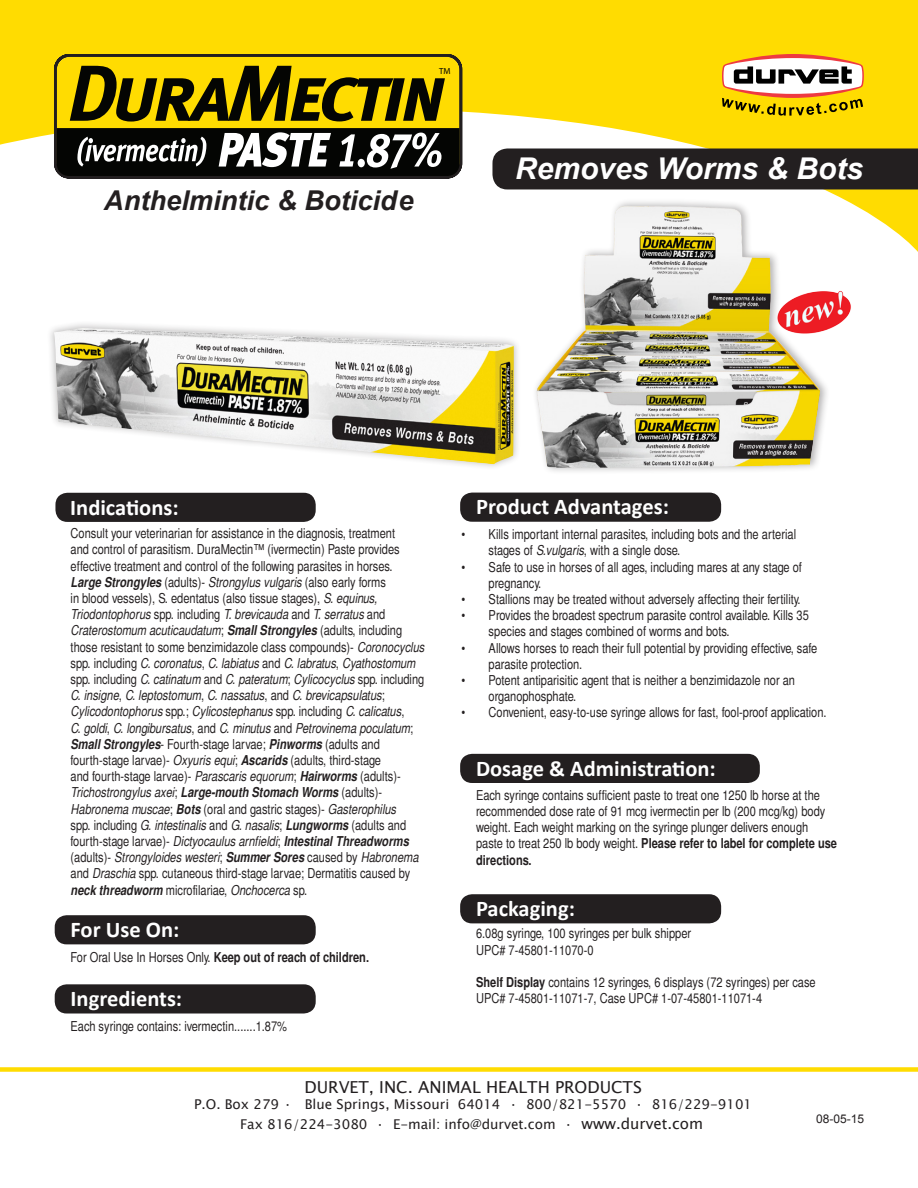
<style>
.page{position:relative;width:918px;height:1188px;background:#fff}
.page>*{position:absolute;margin:0;border:0;box-sizing:border-box;transform-origin:0 0}
.t1{font:italic 700 30px "Arial";color:#fff}
.t2{font:italic 700 27.3px "Arial";color:#231f20}
.t3{font:700 22.5px "Calibri";color:#fff}
.t4{font:16.5px "Lucida Sans Unicode";color:#231f20}
.t5{font:condensed 13.5px/16.2px "Pali Helvetica";color:#231f20}
.t6{font:italic condensed 13.5px/16.2px "Pali Helvetica";color:#231f20}
.t7{font:13.5px "Lucida Sans Unicode";color:#231f20}
.t8{font:700 condensed 13.5px "Pali Helvetica";color:#231f20}
.t9{font:12px "Arial";color:#231f20}
.t10{font:8.85px "Myriad Pro";color:#040503}
.s1{font-weight:700}
.s2{font-style:normal}
.s3{font-weight:700;font-style:italic}
.s4{font-style:italic}
.s5{font-weight:400}
.s6{font-size:15px}
</style>
<div class="page">
<svg style="left:0;top:0;width:918px;height:252px;fill:#ffdc01"></svg>
<svg style="left:722px;top:54px;width:142px;height:62px"></svg>
<div style="left:492px;top:148px;width:426px;height:41px;background:#231f20"></div>
<div style="left:0;top:1067px;width:918px;height:5px;background:#ffdc01"></div>
<div style="left:460px;top:493px;width:261px;height:29px;background:#231f20;border-radius:12px"></div>
<div style="left:460px;top:754px;width:300px;height:29px;background:#231f20;border-radius:12px"></div>
<div style="left:460px;top:894px;width:261px;height:29px;background:#231f20;border-radius:12px"></div>
<div style="left:47px;top:321px;width:474px;height:150px;background:#231f20;opacity:.32"></div>
<img style="left:54px;top:328px;width:460px;height:136px">
<div style="left:55px;top:493px;width:261px;height:29px;background:#231f20;border-radius:12px"></div>
<div style="left:55px;top:984px;width:261px;height:30px;background:#231f20;border-radius:12px"></div>
<div style="left:55px;top:915px;width:261px;height:29px;background:#231f20;border-radius:12px"></div>
<svg style="left:53px;top:53px;width:411px;height:127px"></svg>
<div style="left:57px;top:57px;width:402px;height:119px;background:#ffdc01;border-radius:13px"></div>
<div style="left:55px;top:55px;width:406px;height:122px;border:2px solid #221e1f;border-radius:14px"></div>
<svg style="left:70px;top:66px;width:375px;height:56px"></svg>
<svg style="left:57px;top:128px;width:402px;height:48px;background:#444543"></svg>
<div style="left:532px;top:198px;width:298px;height:277px;background:#231f20;opacity:.35"></div>
<img style="left:536px;top:206px;width:284px;height:262px">
<img style="left:774px;top:286px;width:77px;height:51px">
<p class="t10" style="left:439px;top:65px;width:13px">TM</p>
<h2 class="t2" style="left:104px;top:183px;width:311px">Anthelmintic &amp; Boticide</h2>
<p class="t1" style="left:515px;top:149px;width:349px">Removes Worms &amp; Bots</p>
<p class="t3" style="left:70px;top:493px;width:110px">Indications:</p>
<p class="t5" style="left:71px;top:525px;width:326px">Consult your veterinarian for assistance in the diagnosis, treatment</p>
<p class="t5" style="left:71px;top:541px;width:331px">and control of parasitism. DuraMectin™ (ivermectin) Paste provides effective treatment and control of the following parasites in horses.</p>
<p class="t6" style="left:71px;top:574px;width:355px"><span class="s1">Large Strongyles</span> <span class="s2">(adults)-</span> Strongylus vulgaris <span class="s2">(also early forms<br>in blood vessels), S. edentatus (also tissue stages),</span> S. equinus, Triodontophorus <span class="s2">spp. including</span> T. brevicauda <span class="s2">and</span> T. serratus <span class="s2">and </span>Craterostomum acuticaudatum<span class="s2">;</span> <span class="s1">Small Strongyles</span> <span class="s2">(adults, including those resistant to some benzimidazole class compounds)-</span> Coronocyclus <span class="s2">spp. including</span> C. coronatus<span class="s2">,</span> C. labiatus <span class="s2">and</span> C. labratus<span class="s2">,</span> Cyathostomum <span class="s2">spp. including</span> C. catinatum <span class="s2">and</span> C. pateratum<span class="s2">;</span> Cylicocyclus <span class="s2">spp. including </span>C. insigne<span class="s2">,</span> C. leptostomum<span class="s2">,</span> C. nassatus<span class="s2">, and</span> C. brevicapsulatus<span class="s2">; </span>Cylicodontophorus <span class="s2">spp.;</span> Cylicostephanus <span class="s2">spp. including</span> C. calicatus<span class="s2">,</span></p>
<p class="t6" style="left:71px;top:720px;width:344px">C. goldi<span class="s2">,</span> C. longibursatus<span class="s2">, and</span> C. minutus <span class="s2">and</span> Petrovinema poculatum<span class="s2">;</span></p>
<p class="t5" style="left:71px;top:736px;width:350px"><span class="s3">Small Strongyles</span>- Fourth-stage larvae; <span class="s3">Pinworms</span> (adults and fourth-stage larvae)- <span class="s4">Oxyuris equi</span>; <span class="s3">Ascarids</span> (adults, third-stage<br>and fourth-stage larvae)- <span class="s4">Parascaris equorum</span>; <span class="s3">Hairworms</span> (adults)- <span class="s4">Trichostrongylus axei</span>; <span class="s3">Large-mouth Stomach Worms</span> (adults)- <span class="s4">Habronema muscae</span>; <span class="s3">Bots</span> (oral and gastric stages)- <span class="s4">Gasterophilus </span>spp. including <span class="s4">G. intestinalis</span> and <span class="s4">G. nasalis</span>; <span class="s3">Lungworms</span> (adults and fourth-stage larvae)- <span class="s4">Dictyocaulus arnfieldi</span>; <span class="s3">Intestinal Threadworms </span>(adults)- <span class="s4">Strongyloides westeri</span>; <span class="s3">Summer Sores</span> caused by <span class="s4">Habronema </span>and <span class="s4">Draschia</span> spp. cutaneous third-stage larvae; Dermatitis caused by <span class="s3">neck threadworm</span> microfilariae, <span class="s4">Onchocerca</span> sp.</p>
<p class="t3" style="left:71px;top:916px;width:110px">For Use On:</p>
<p class="t8" style="left:71px;top:949px;width:300px"><span class="s5">For Oral Use In Horses Only.</span> Keep out of reach of children.</p>
<p class="t3" style="left:71px;top:985px;width:113px">Ingredients:</p>
<p class="t5" style="left:71px;top:1018px;width:218px">Each syringe contains: ivermectin.......1.87%</p>
<p class="t3" style="left:476px;top:493px;width:194px">Product Advantages:</p>
<p class="t5" style="left:489px;top:526px;width:309px;text-indent:-27px">• Kills important internal parasites, including bots and the arterial stages of <span class="s4">S.vulgaris</span>, with a single dose.</p>
<p class="t5" style="left:489px;top:559px;width:315px;text-indent:-27px">• Safe to use in horses of all ages, including mares at any stage of pregnancy.</p>
<p class="t5" style="left:462px;top:591px;width:341px">• Stallions may be treated without adversely affecting their fertility.</p>
<p class="t5" style="left:489px;top:607px;width:322px;text-indent:-27px">• Provides the broadest spectrum parasite control available. Kills 35 species and stages combined of worms and bots.</p>
<p class="t5" style="left:489px;top:640px;width:330px;text-indent:-27px">• Allows horses to reach their full potential by providing effective, safe parasite protection.</p>
<p class="t5" style="left:489px;top:672px;width:308px;text-indent:-27px">• Potent antiparisitic agent that is neither a benzimidazole nor an organophosphate.</p>
<p class="t5" style="left:462px;top:704px;width:366px">• Convenient, easy-to-use syringe allows for fast, fool-proof application.</p>
<p class="t3" style="left:476px;top:755px;width:241px">Dosage &amp; Administration:</p>
<p class="t5" style="left:476px;top:787px;width:363px">Each syringe contains sufficient paste to treat one 1250 lb horse at the recommended dose rate of 91 mcg ivermectin per lb (200 mcg/kg) body weight. Each weight marking on the syringe plunger delivers enough paste to treat 250 lb body weight. <span class="s1">Please refer to label for complete use directions.</span></p>
<p class="t3" style="left:476px;top:895px;width:100px">Packaging:</p>
<p class="t5" style="left:476px;top:925px;width:217px">6.08g syringe, 100 syringes per bulk shipper</p>
<p class="t5" style="left:476px;top:942px;width:119px">UPC# 7-45801-11070-0</p>
<p class="t5" style="left:476px;top:974px;width:341px"><span class="s1">Shelf Display</span> contains 12 syringes, 6 displays (72 syringes) per case</p>
<p class="t5" style="left:476px;top:990px;width:288px">UPC# 7-45801-11071-7, Case UPC# 1-07-45801-11071-4</p>
<p class="t4" style="left:304px;top:1074px;width:339px">DURVET, INC. ANIMAL HEALTH PRODUCTS</p>
<p class="t7" style="left:194px;top:1094px;width:559px">P.O. Box 279 · Blue Springs, Missouri 64014 · 800/821-5570 · 816/229-9101</p>
<p class="t7" style="left:240px;top:1114px;width:465px">Fax 816/224-3080 · E-mail: info@durvet.com · <span class="s6">www.durvet.com</span></p>
<p class="t9" style="left:816px;top:1111px;width:50px">08-05-15</p>
</div>
